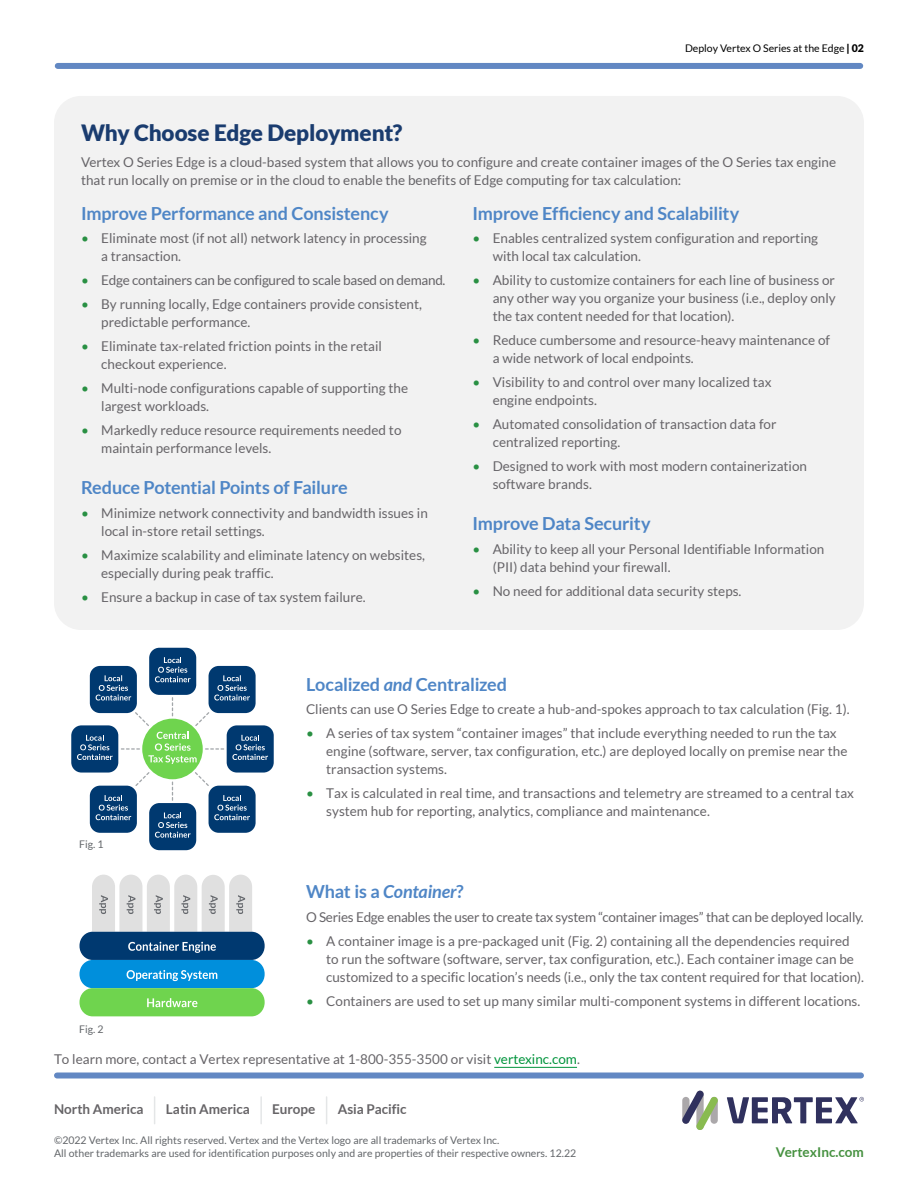
<style>
.page{position:relative;width:918px;height:1188px;background:#fff}
.page>*{position:absolute;margin:0;border:0;box-sizing:border-box;transform-origin:0 0}
.t1{font:900 22.5px "Lato";letter-spacing:-.005em;color:#1a3c6f}
.t2{font:700 18px "Lato";letter-spacing:-.01em;color:#4f86c6}
.t3{font:italic 700 18px "Lato";letter-spacing:-.01em;color:#4f86c6}
.t4{font:13.5px/18px "Lato";color:#666468}
.t5{font:13.5px "Lato";letter-spacing:-.02em;color:#666468}
.t6{font:700 13.5px "Lato";color:#666467}
.t7{font:700 13.5px "Lato";color:#469140}
.t8{font:10.5px/12.6px "Lato";color:#63666a}
.t9{font:10.5px "Lato";color:#000}
.s1{font-weight:900}
.s2{color:#299043}
.s3{font-style:italic}
.s4{font-style:normal}
.s5{color:#00943c}
</style>
<div class="page">
<div style="left:58px;top:63px;width:802px;height:6px;background:#6288c3"></div>
<hr style="left:494px;top:1067px;width:83px;height:1px;background:#00943c">
<svg style="left:154px;top:1097px;width:1px;height:27px"></svg>
<hr style="left:260px;top:1097px;width:2px;height:27px;background:#bdc1c4">
<svg style="left:326px;top:1097px;width:1px;height:27px"></svg>
<div style="left:57px;top:1072px;width:804px;height:6px;background:#6288c3"></div>
<svg style="left:682px;top:1090px;width:36px;height:40px"></svg>
<svg style="left:727px;top:1097px;width:137px;height:26px"></svg>
<div style="left:142px;top:719px;width:61px;height:60px;background:#6fd44e;border-radius:50%"></div>
<div style="left:149px;top:648px;width:47px;height:47px;background:#003970;border-radius:10px"></div>
<div style="left:149px;top:803px;width:47px;height:47px;background:#003970;border-radius:10px"></div>
<svg style="left:155px;top:812px;width:36px;height:26px"></svg>
<div style="left:90px;top:786px;width:47px;height:47px;background:#003970;border-radius:10px"></div>
<svg style="left:96px;top:795px;width:35px;height:25px"></svg>
<div style="left:209px;top:786px;width:47px;height:47px;background:#003970;border-radius:10px"></div>
<svg style="left:214px;top:795px;width:36px;height:25px"></svg>
<div style="left:71px;top:725px;width:47px;height:48px;background:#003970;border-radius:10px"></div>
<div style="left:227px;top:725px;width:47px;height:48px;background:#003970;border-radius:10px"></div>
<svg style="left:172px;top:782px;width:1px;height:18px"></svg>
<svg style="left:135px;top:772px;width:15px;height:14px"></svg>
<svg style="left:77px;top:657px;width:191px;height:107px"></svg>
<svg style="left:195px;top:772px;width:14px;height:14px"></svg>
<svg style="left:92px;top:875px;width:160px;height:57px"></svg>
<div style="left:80px;top:932px;width:185px;height:28px;background:#003970;border-radius:13px"></div>
<svg style="left:128px;top:942px;width:88px;height:11px"></svg>
<div style="left:80px;top:960px;width:185px;height:28px;background:#008fdc;border-radius:13px"></div>
<svg style="left:126px;top:970px;width:91px;height:11px"></svg>
<div style="left:80px;top:988px;width:185px;height:28px;background:#6fd44e;border-radius:13px"></div>
<svg style="left:147px;top:998px;width:50px;height:9px"></svg>
<div style="left:54px;top:96px;width:810px;height:534px;background:#f2f2f2;border-radius:27px"></div>
<p class="t9" style="left:685px;top:43px;width:180px">Deploy Vertex O Series at the Edge <span class="s1">| 02</span></p>
<h1 class="t1" style="left:81px;top:120px;width:323px">Why Choose Edge Deployment?</h1>
<p class="t4" style="left:81px;top:153px;width:757px">Vertex O Series Edge is a cloud-based system that allows you to configure and create container images of the O Series tax engine that run locally on premise or in the cloud to enable the benefits of Edge computing for tax calculation:</p>
<h2 class="t2" style="left:81px;top:203px;width:309px">Improve Performance and Consistency</h2>
<p class="t4" style="left:101px;top:229px;width:327px;text-indent:-20px"><span class="s2">•</span> Eliminate most (if not all) network latency in processing a transaction.</p>
<p class="t5" style="left:81px;top:273px;width:366px"><span class="s2">•</span> Edge containers can be configured to scale based on demand.</p>
<p class="t4" style="left:101px;top:295px;width:322px;text-indent:-20px"><span class="s2">•</span> By running locally, Edge containers provide consistent, predictable performance.</p>
<p class="t4" style="left:101px;top:337px;width:282px;text-indent:-20px"><span class="s2">•</span> Eliminate tax-related friction points in the retail checkout experience.</p>
<p class="t4" style="left:101px;top:379px;width:308px;text-indent:-20px"><span class="s2">•</span> Multi-node configurations capable of supporting the largest workloads.</p>
<p class="t4" style="left:101px;top:421px;width:302px;text-indent:-20px"><span class="s2">•</span> Markedly reduce resource requirements needed to maintain performance levels.</p>
<h2 class="t2" style="left:81px;top:477px;width:268px">Reduce Potential Points of Failure</h2>
<p class="t4" style="left:101px;top:504px;width:328px;text-indent:-20px"><span class="s2">•</span> Minimize network connectivity and bandwidth issues in local in-store retail settings.</p>
<p class="t4" style="left:101px;top:546px;width:325px;text-indent:-20px"><span class="s2">•</span> Maximize scalability and eliminate latency on websites, especially during peak traffic.</p>
<p class="t4" style="left:81px;top:588px;width:286px"><span class="s2">•</span> Ensure a backup in case of tax system failure.</p>
<h2 class="t2" style="left:472px;top:203px;width:268px">Improve Efficiency and Scalability</h2>
<p class="t4" style="left:493px;top:229px;width:327px;text-indent:-20px"><span class="s2">•</span> Enables centralized system configuration and reporting with local tax calculation.</p>
<p class="t4" style="left:493px;top:271px;width:345px;text-align:justify;text-indent:-20px"><span class="s2">•</span> Ability to customize containers for each line of business or any other way you organize your business (i.e., deploy only the tax content needed for that location).</p>
<p class="t4" style="left:493px;top:331px;width:339px;text-indent:-20px"><span class="s2">•</span> Reduce cumbersome and resource-heavy maintenance of a wide network of local endpoints.</p>
<p class="t4" style="left:493px;top:373px;width:280px;text-indent:-20px"><span class="s2">•</span> Visibility to and control over many localized tax engine endpoints.</p>
<p class="t4" style="left:493px;top:415px;width:285px;text-indent:-20px"><span class="s2">•</span> Automated consolidation of transaction data for centralized reporting.</p>
<p class="t4" style="left:493px;top:457px;width:316px;text-indent:-20px"><span class="s2">•</span> Designed to work with most modern containerization software brands.</p>
<h2 class="t2" style="left:472px;top:513px;width:180px">Improve Data Security</h2>
<p class="t4" style="left:493px;top:540px;width:333px;text-indent:-20px"><span class="s2">•</span> Ability to keep all your Personal Identifiable Information (PII) data behind your firewall.</p>
<p class="t4" style="left:472px;top:582px;width:271px"><span class="s2">•</span> No need for additional data security steps.</p>
<p class="t8" style="left:79px;top:838px;width:26px">Fig. 1</p>
<p class="t8" style="left:79px;top:1022px;width:26px">Fig. 2</p>
<h2 class="t2" style="left:306px;top:674px;width:203px">Localized <span class="s3">and</span> Centralized</h2>
<p class="t4" style="left:306px;top:700px;width:545px">Clients can use O Series Edge to create a hub-and-spokes approach to tax calculation (Fig. 1).</p>
<p class="t4" style="left:326px;top:724px;width:523px;text-indent:-20px"><span class="s2">•</span> A series of tax system “container images” that include everything needed to run the tax engine (software, server, tax configuration, etc.) are deployed locally on premise near the transaction systems.</p>
<p class="t4" style="left:326px;top:784px;width:529px;text-indent:-20px"><span class="s2">•</span> Tax is calculated in real time, and transactions and telemetry are streamed to a central tax system hub for reporting, analytics, compliance and maintenance.</p>
<h2 class="t3" style="left:306px;top:881px;width:159px"><span class="s4">What is a</span> Container<span class="s4">?</span></h2>
<p class="t5" style="left:306px;top:909px;width:559px">O Series Edge enables the user to create tax system “container images” that can be deployed locally.</p>
<p class="t4" style="left:326px;top:932px;width:539px;text-indent:-20px"><span class="s2">•</span> A container image is a pre-packaged unit (Fig. 2) containing all the dependencies required to run the software (software, server, tax configuration, etc.). Each container image can be customized to a specific location’s needs (i.e., only the tax content required for that location).</p>
<p class="t4" style="left:306px;top:992px;width:556px"><span class="s2">•</span> Containers are used to set up many similar multi-component systems in different locations.</p>
<p class="t4" style="left:54px;top:1050px;width:527px">To learn more, contact a Vertex representative at 1-800-355-3500 or visit <span class="s5">vertexinc.com</span>.</p>
<p class="t6" style="left:54px;top:1101px;width:91px">North America</p>
<p class="t6" style="left:166px;top:1101px;width:86px">Latin America</p>
<p class="t6" style="left:272px;top:1101px;width:45px">Europe</p>
<p class="t6" style="left:338px;top:1101px;width:70px">Asia Pacific</p>
<p class="t8" style="left:54px;top:1134px;width:524px">©2022 Vertex Inc. All rights reserved. Vertex and the Vertex logo are all trademarks of Vertex Inc.<br>All other trademarks are used for identification purposes only and are properties of their respective owners. 12.22</p>
<p class="t7" style="left:776px;top:1144px;width:90px">VertexInc.com</p>
</div>
